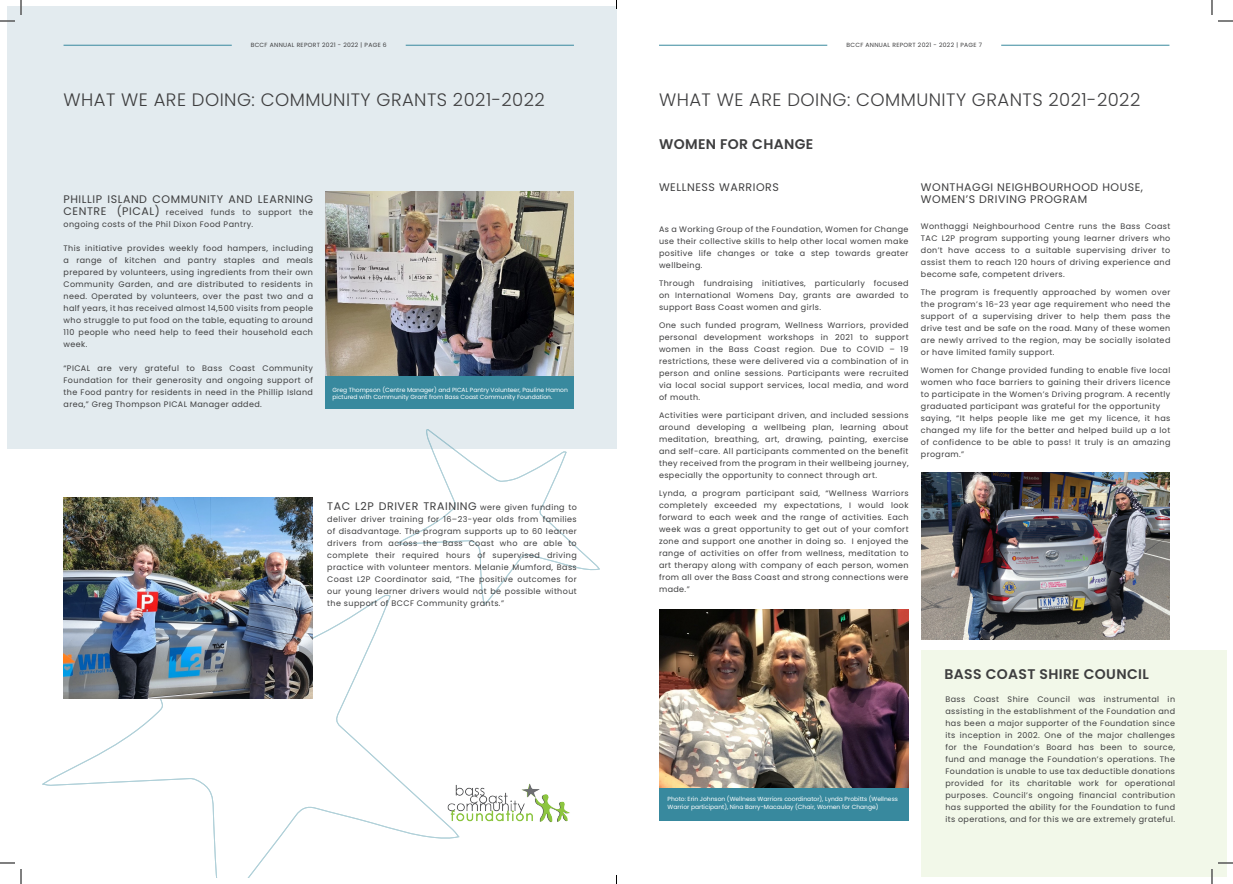
<style>
.page{position:relative;width:1233px;height:884px;background:#fff}
.page>*{position:absolute;margin:0;border:0;box-sizing:border-box;transform-origin:0 0}
.t1{font:300 18px "Poppins";letter-spacing:.025em;color:#3e3e3f}
.t2{font:600 14px "Poppins";letter-spacing:.025em;color:#3e3e3f}
.t3{font:11px/12px "Poppins";letter-spacing:.05em;color:#3e3e3f}
.t4{font:8px/12px "Poppins";letter-spacing:.05em;color:#3e3e3f;text-align:justify}
.t5{font:6px/7.2px "Poppins";color:#fff}
.t6{font:6px "Poppins";letter-spacing:.05em;color:#3e3e3f}
.s1{font-size:11px}
.s2{font-size:8px}
</style>
<div class="page">
<hr style="left:659px;top:45px;width:168px;height:1px;background:#38899e">
<hr style="left:1001px;top:45px;width:168px;height:1px;background:#38899e">
<div style="left:7px;top:7px;width:609px;height:442px;background:#e3ebef"></div>
<svg style="left:42px;top:549px;width:417px;height:328px"></svg>
<svg style="left:397px;top:429px;width:202px;height:176px"></svg>
<img style="left:325px;top:191px;width:249px;height:185px">
<div style="left:325px;top:376px;width:249px;height:33px;background:#38899e"></div>
<img style="left:64px;top:497px;width:248px;height:201px">
<img style="left:446px;top:779px;width:124px;height:49px">
<hr style="left:406px;top:45px;width:168px;height:1px;background:#38899e">
<hr style="left:64px;top:45px;width:168px;height:1px;background:#38899e">
<div style="left:921px;top:650px;width:305px;height:227px;background:#f2f8e9"></div>
<img style="left:659px;top:609px;width:249px;height:178px">
<div style="left:659px;top:787px;width:249px;height:33px;background:#38899e"></div>
<img style="left:921px;top:472px;width:248px;height:167px">
<svg style="left:1218px;top:20px;width:15px;height:2px"></svg>
<svg style="left:1218px;top:862px;width:15px;height:2px"></svg>
<svg style="left:0;top:0;width:22px;height:22px"></svg>
<svg style="left:0;top:862px;width:22px;height:22px"></svg>
<svg style="left:1211px;top:0;width:1px;height:15px"></svg>
<svg style="left:1211px;top:869px;width:1px;height:15px"></svg>
<p class="t6" style="left:251px;top:41px;width:137px">BCCF ANNUAL REPORT 2021 - 2022 | PAGE 6</p>
<h1 class="t1" style="left:64px;top:89px;width:483px">WHAT WE ARE DOING: COMMUNITY GRANTS 2021-2022</h1>
<h3 class="t3" style="left:64px;top:193px;width:251px">PHILLIP ISLAND COMMUNITY AND LEARNING</h3>
<p class="t4" style="left:64px;top:206px;width:251px"><span class="s1">CENTRE (PICAL)</span> received funds to support the ongoing costs of the Phil Dixon Food Pantry.</p>
<p class="t4" style="left:64px;top:242px;width:251px">This initiative provides weekly food hampers, including a range of kitchen and pantry staples and meals prepared by volunteers, using ingredients from their own Community Garden, and are distributed to residents in need. Operated by volunteers, over the past two and a half years, it has received almost 14,500 visits from people who struggle to put food on the table, equating to around 110 people who need help to feed their household each week.</p>
<p class="t4" style="left:64px;top:362px;width:251px">“PICAL are very grateful to Bass Coast Community Foundation for their generosity and ongoing support of the Food pantry for residents in need in the Phillip Island area,” Greg Thompson PICAL Manager added.</p>
<p class="t5" style="left:332px;top:386px;width:237px">Greg Thompson (Centre Manager) and PICAL Pantry Volunteer, Pauline Hamon pictured with Community Grant from Bass Coast Community Foundation.</p>
<h3 class="t3" style="left:327px;top:500px;width:251px">TAC L2P DRIVER TRAINING <span class="s2">were given funding to</span></h3>
<p class="t4" style="left:327px;top:513px;width:251px">deliver driver training for 16–23-year olds from families of disadvantage. The program supports up to 60 learner drivers from across the Bass Coast who are able to complete their required hours of supervised driving practice with volunteer mentors. Melanie Mumford, Bass Coast L2P Coordinator said, “The positive outcomes for our young learner drivers would not be possible without the support of BCCF Community grants.”</p>
<p class="t6" style="left:846px;top:41px;width:137px">BCCF ANNUAL REPORT 2021 - 2022 | PAGE 7</p>
<h1 class="t1" style="left:659px;top:89px;width:483px">WHAT WE ARE DOING: COMMUNITY GRANTS 2021-2022</h1>
<h2 class="t2" style="left:659px;top:136px;width:156px">WOMEN FOR CHANGE</h2>
<h3 class="t3" style="left:659px;top:181px;width:121px">WELLNESS WARRIORS</h3>
<p class="t4" style="left:659px;top:224px;width:251px">As a Working Group of the Foundation, Women for Change use their collective skills to help other local women make positive life changes or take a step towards greater wellbeing.</p>
<p class="t4" style="left:659px;top:278px;width:251px">Through fundraising initiatives, particularly focused on International Womens Day, grants are awarded to support Bass Coast women and girls.</p>
<p class="t4" style="left:659px;top:320px;width:251px">One such funded program, Wellness Warriors, provided personal development workshops in 2021 to support women in the Bass Coast region. Due to COVID – 19 restrictions, these were delivered via a combination of in person and online sessions. Participants were recruited via local social support services, local media, and word of mouth.</p>
<p class="t4" style="left:659px;top:410px;width:251px">Activities were participant driven, and included sessions around developing a wellbeing plan, learning about meditation, breathing, art, drawing, painting, exercise and self-care. All participants commented on the benefit they received from the program in their wellbeing journey, especially the opportunity to connect through art.</p>
<p class="t4" style="left:659px;top:488px;width:251px">Lynda, a program participant said, “Wellness Warriors completely exceeded my expectations, I would look forward to each week and the range of activities. Each week was a great opportunity to get out of your comfort zone and support one another in doing so. I enjoyed the range of activities on offer from wellness, meditation to art therapy along with company of each person, women from all over the Bass Coast and strong connections were made.”</p>
<h3 class="t3" style="left:921px;top:181px;width:224px">WONTHAGGI NEIGHBOURHOOD HOUSE,<br>WOMEN’S DRIVING PROGRAM</h3>
<p class="t4" style="left:921px;top:220px;width:251px">Wonthaggi Neighbourhood Centre runs the Bass Coast TAC L2P program supporting young learner drivers who don’t have access to a suitable supervising driver to assist them to reach 120 hours of driving experience and become safe, competent drivers.</p>
<p class="t4" style="left:921px;top:286px;width:251px">The program is frequently approached by women over the program’s 16-23 year age requirement who need the support of a supervising driver to help them pass the drive test and be safe on the road. Many of these women are newly arrived to the region, may be socially isolated or have limited family support.</p>
<p class="t4" style="left:921px;top:364px;width:251px;text-align:left">Women for Change provided funding to enable five local women who face barriers to gaining their drivers licence to participate in the Women’s Driving program. A recently graduated participant was grateful for the opportunity saying, “It helps people like me get my licence, it has changed my life for the better and helped build up a lot of confidence to be able to pass! It truly is an amazing program.”</p>
<p class="t5" style="left:667px;top:796px;width:232px">Photo: Erin Johnson (Wellness Warriors coordinator), Lynda Probitts (Wellness<br>Warrior participant), Nina Barry-Macaulay (Chair, Women for Change)</p>
<h2 class="t2" style="left:944px;top:666px;width:206px">BASS COAST SHIRE COUNCIL</h2>
<p class="t4" style="left:945px;top:693px;width:231px">Bass Coast Shire Council was instrumental in assisting in the establishment of the Foundation and has been a major supporter of the Foundation since its inception in 2002. One of the major challenges for the Foundation’s Board has been to source, fund and manage the Foundation’s operations. The Foundation is unable to use tax deductible donations provided for its charitable work for operational purposes. Council’s ongoing financial contribution has supported the ability for the Foundation to fund its operations, and for this we are extremely grateful.</p>
</div>
